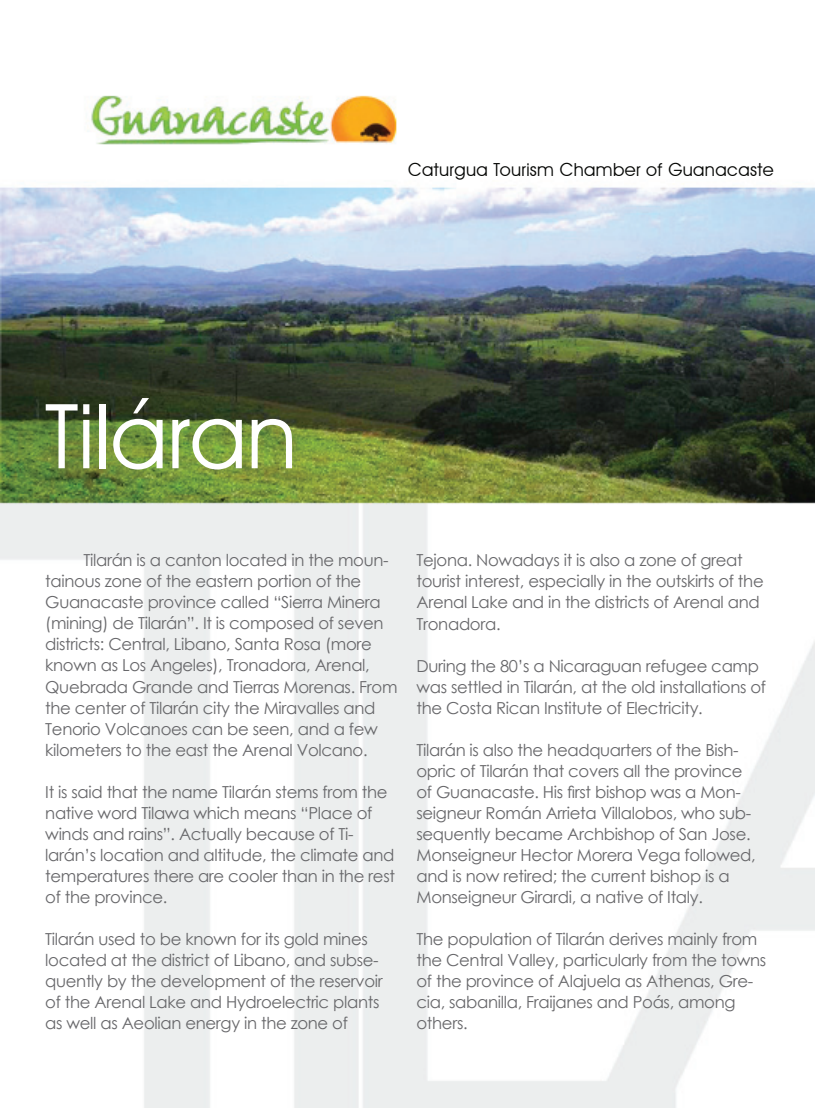
<style>
.page{position:relative;width:815px;height:1108px;background:#fff}
.page>*{position:absolute;margin:0;border:0;box-sizing:border-box;transform-origin:0 0}
.t1{font:90px "Avant Garde IT Cby BT";color:#fff}
.t2{font:18px "Avant Garde IT Cby BT";letter-spacing:.02em;color:#040503}
.t3{font:16.5px/21px "Century Gothic";letter-spacing:-.02em;color:#67676a}
</style>
<div class="page">
<img style="left:0;top:95px;width:814px;height:1012px">
<p class="t2" style="left:408px;top:158px;width:367px">Caturgua Tourism Chamber of Guanacaste</p>
<h1 class="t1" style="left:45px;top:381px;width:253px">Tiláran</h1>
<p class="t3" style="left:45px;top:549px;width:354px;text-indent:38px">Tilarán is a canton located in the moun&shy;tainous zone of the eastern portion of the Guanacaste province called “Sierra Minera (mining) de Tilarán”. It is composed of seven districts: Central, Libano, Santa Rosa (more known as Los Angeles), Tronadora, Arenal, Quebrada Grande and Tierras Morenas. From the center of Tilarán city the Miravalles and Tenorio Volcanoes can be seen, and a few kilometers to the east the Arenal Volcano.</p>
<p class="t3" style="left:45px;top:780px;width:351px">It is said that the name Tilarán stems from the native word Tilawa which means “Place of winds and rains”. Actually because of Ti&shy;larán’s location and altitude, the climate and temperatures there are cooler than in the rest of the province.</p>
<p class="t3" style="left:45px;top:927px;width:339px">Tilarán used to be known for its gold mines located at the district of Libano, and subse&shy;quently by the development of the reservoir of the Arenal Lake and Hydroelectric plants as well as Aeolian energy in the zone of</p>
<p class="t3" style="left:416px;top:549px;width:349px">Tejona. Nowadays it is also a zone of great tourist interest, especially in the outskirts of the Arenal Lake and in the districts of Arenal and Tronadora.</p>
<p class="t3" style="left:416px;top:654px;width:351px">During the 80’s a Nicaraguan refugee camp was settled in Tilarán, at the old installations of the Costa Rican Institute of Electricity.</p>
<p class="t3" style="left:416px;top:738px;width:341px">Tilarán is also the headquarters of the Bish&shy;opric of Tilarán that covers all the province of Guanacaste. His first bishop was a Mon&shy;seigneur Román Arrieta Villalobos, who sub&shy;sequently became Archbishop of San Jose.<br>Monseigneur Hector Morera Vega followed, and is now retired; the current bishop is a Monseigneur Girardi, a native of Italy.</p>
<p class="t3" style="left:416px;top:927px;width:351px">The population of Tilarán derives mainly from the Central Valley, particularly from the towns of the province of Alajuela as Athenas, Gre&shy;cia, sabanilla, Fraijanes and Poás, among others.</p>
</div>
